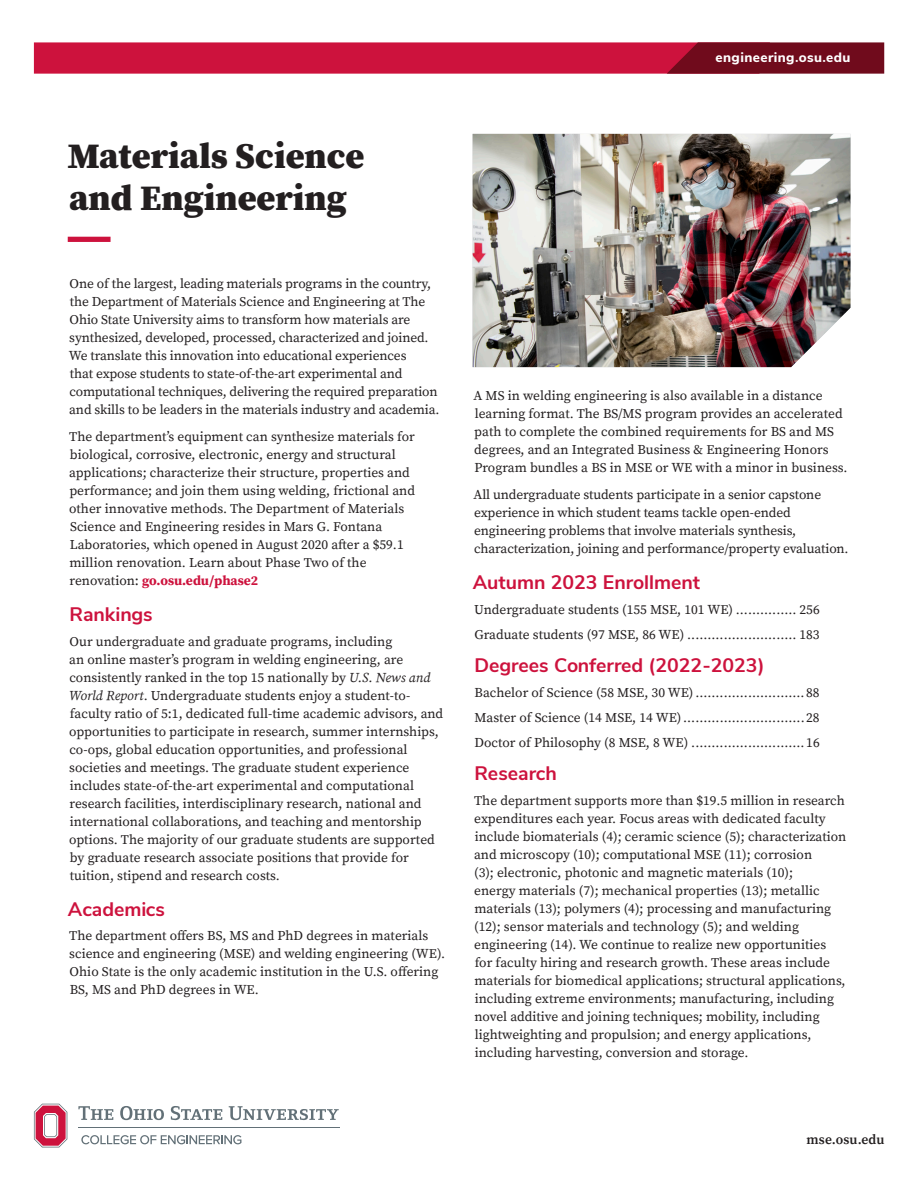
<style>
.page{position:relative;width:918px;height:1188px;background:#fff}
.page>*{position:absolute;margin:0;border:0;box-sizing:border-box;transform-origin:0 0}
.header_1{font:900 36px/42px "Buckeye Serif 2";color:#231f20}
.header_2{font:700 19.5px "Buckeye Sans 2";color:#cd123d}
.body_copy{font:13.5px/18px "Buckeye Serif 2";color:#231f20}
.tabbed_list{font:13.5px "Buckeye Serif 2";color:#231f20}
.t1{font:800 13.5px "Buckeye Sans 2";letter-spacing:.03em;color:#fff}
.footer_website_urls{font:600 13.5px "Buckeye Serif 2";letter-spacing:.01em;color:#231f20}
.s1{font-weight:700;color:#cd123d}
.s2{font-style:italic}
</style>
<div class="page">
<svg style="left:34px;top:42px;width:850px;height:32px;background:#b81539"></svg>
<svg style="left:34px;top:1104px;width:33px;height:44px"></svg>
<hr style="left:78px;top:1127px;width:262px;height:1px;background:#627077">
<svg style="left:78px;top:1106px;width:35px;height:14px"></svg>
<svg style="left:120px;top:1106px;width:44px;height:14px"></svg>
<svg style="left:171px;top:1106px;width:51px;height:14px"></svg>
<svg style="left:229px;top:1106px;width:110px;height:14px"></svg>
<svg style="left:81px;top:1135px;width:160px;height:9px"></svg>
<div style="left:68px;top:237px;width:43px;height:5px;background:#cd123d"></div>
<img style="left:473px;top:134px;width:377px;height:233px">
<p class="t1" style="left:716px;top:49px;width:136px">engineering.osu.edu</p>
<h1 class="header_1" style="left:68px;top:136px;width:298px">Materials Science and Engineering</h1>
<p class="body_copy" style="left:69px;top:276px;width:372px">One of the largest, leading materials programs in the country, the Department of Materials Science and Engineering at The Ohio State University aims to transform how materials are synthesized, developed, processed, characterized and joined.<br>We translate this innovation into educational experiences<br>that expose students to state-of-the-art experimental and computational techniques, delivering the required preparation and skills to be leaders in the materials industry and academia.</p>
<p class="body_copy" style="left:69px;top:428px;width:347px">The department’s equipment can synthesize materials for biological, corrosive, electronic, energy and structural applications; characterize their structure, properties and performance; and join them using welding, frictional and other innovative methods. The Department of Materials Science and Engineering resides in Mars G. Fontana Laboratories, which opened in August 2020 after a $59.1 million renovation. Learn about Phase Two of the renovation: <span class="s1">go.osu.edu/phase2</span></p>
<h2 class="header_2" style="left:70px;top:602px;width:85px">Rankings</h2>
<p class="body_copy" style="left:69px;top:633px;width:376px">Our undergraduate and graduate programs, including<br>an online master’s program in welding engineering, are consistently ranked in the top 15 nationally by <span class="s2">U.S. News and World Report</span>. Undergraduate students enjoy a student-to&shy;faculty ratio of 5:1, dedicated full-time academic advisors, and opportunities to participate in research, summer internships, co-ops, global education opportunities, and professional societies and meetings. The graduate student experience includes state-of-the-art experimental and computational research facilities, interdisciplinary research, national and international collaborations, and teaching and mentorship options. The majority of our graduate students are supported by graduate research associate positions that provide for tuition, stipend and research costs.</p>
<h2 class="header_2" style="left:68px;top:897px;width:99px">Academics</h2>
<p class="body_copy" style="left:69px;top:928px;width:377px">The department offers BS, MS and PhD degrees in materials science and engineering (MSE) and welding engineering (WE).<br>Ohio State is the only academic institution in the U.S. offering BS, MS and PhD degrees in WE.</p>
<p class="body_copy" style="left:474px;top:387px;width:376px">A MS in welding engineering is also available in a distance learning format. The BS/MS program provides an accelerated path to complete the combined requirements for BS and MS degrees, and an Integrated Business &amp; Engineering Honors Program bundles a BS in MSE or WE with a minor in business.</p>
<p class="body_copy" style="left:474px;top:486px;width:377px">All undergraduate students participate in a senior capstone experience in which student teams tackle open-ended engineering problems that involve materials synthesis, characterization, joining and performance/property evaluation.</p>
<h2 class="header_2" style="left:473px;top:570px;width:229px">Autumn 2023 Enrollment</h2>
<p class="tabbed_list" style="left:474px;top:601px;width:347px">Undergraduate students (155 MSE, 101 WE) ............... 256</p>
<p class="tabbed_list" style="left:475px;top:626px;width:347px">Graduate students (97 MSE, 86 WE) ........................... 183</p>
<h2 class="header_2" style="left:474px;top:653px;width:292px">Degrees Conferred (2022-2023)</h2>
<p class="tabbed_list" style="left:475px;top:685px;width:347px">Bachelor of Science (58 MSE, 30 WE)...........................88</p>
<p class="tabbed_list" style="left:475px;top:709px;width:347px">Master of Science (14 MSE, 14 WE)..............................28</p>
<p class="tabbed_list" style="left:475px;top:734px;width:347px">Doctor of Philosophy (8 MSE, 8 WE) ............................16</p>
<h2 class="header_2" style="left:474px;top:761px;width:84px">Research</h2>
<p class="body_copy" style="left:474px;top:792px;width:374px">The department supports more than $19.5 million in research expenditures each year. Focus areas with dedicated faculty include biomaterials (4); ceramic science (5); characterization and microscopy (10); computational MSE (11); corrosion<br>(3); electronic, photonic and magnetic materials (10);<br>energy materials (7); mechanical properties (13); metallic materials (13); polymers (4); processing and manufacturing (12); sensor materials and technology (5); and welding engineering (14). We continue to realize new opportunities for faculty hiring and research growth. These areas include materials for biomedical applications; structural applications, including extreme environments; manufacturing, including novel additive and joining techniques; mobility, including lightweighting and propulsion; and energy applications, including harvesting, conversion and storage.</p>
<p class="footer_website_urls" style="left:807px;top:1132px;width:79px">mse.osu.edu</p>
</div>
